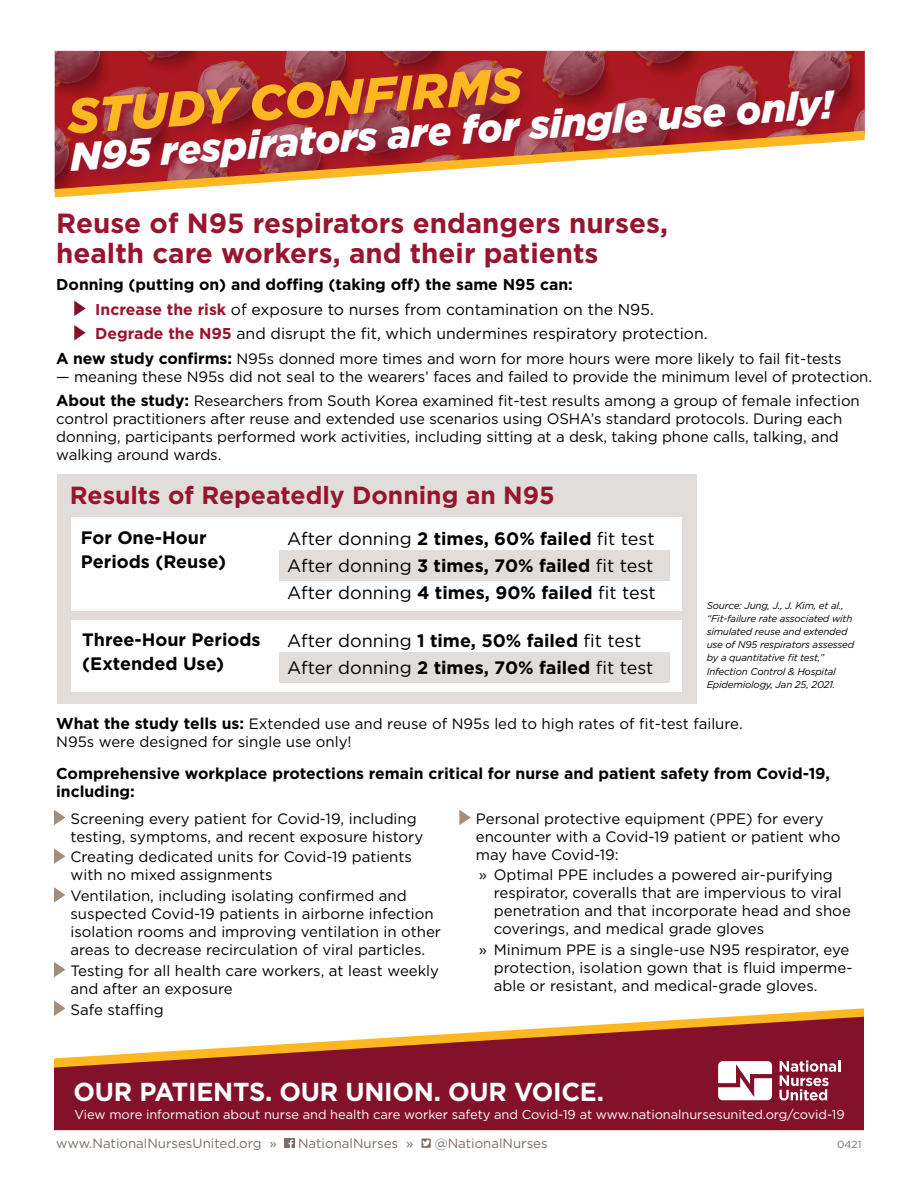
<style>
.page{position:relative;width:918px;height:1188px;background:#fff}
.page>*{position:absolute;margin:0;border:0;box-sizing:border-box;transform-origin:0 0}
.Body_Copy{font:italic 900 49.05px "Gotham";color:#fdb721}
.Body_Copy-2{font:italic 900 39.45px "Gotham";color:#fff}
.Body_Copy-3{font:700 27.75px/29.2px "Gotham";color:#97152e}
.TEXT01_12_15{font:700 25.95px "Gotham";letter-spacing:-.01em;color:#fff}
.Body_Copy-4{font:700 24.75px "Gotham";color:#97152e}
.Body_Copy-5{font:18px "Gotham";color:#000}
.Body_Copy-6{font:700 18px/24px "Gotham";color:#000}
.Body_Copy-7{font:700 15.75px/18px "Gotham";color:#000}
.Body_Copy-8{font:15.75px "Gotham";color:#000}
.Body_Copy-9{font:15px/18px "Gotham";color:#000}
.t1{font:13.35px "Gotham";color:#7b6d65}
.Body_Copy-10{font:12.9px "Gotham";letter-spacing:-.005em;color:#fff}
.t2{font:10.35px "Gotham";color:#7b6d65}
.Body_Copy-11{font:italic 9.9px/13.2px "Gotham";letter-spacing:-.02em;color:#000}
.s1{font-weight:700;color:#97152e}
.s2{font-weight:700;font-size:15.75px}
.s3{font-weight:700}
</style>
<div class="page">
<div style="left:57px;top:475px;width:640px;height:229px;background:#e1dddb"></div>
<div style="left:71px;top:517px;width:610px;height:94px;background:#fff"></div>
<div style="left:279px;top:550px;width:391px;height:31px;background:#e1dddb"></div>
<div style="left:54px;top:1068px;width:810px;height:62px;background:#831129"></div>
<svg style="left:54px;top:1008px;width:810px;height:60px"></svg>
<svg style="left:285px;top:1139px;width:9px;height:9px"></svg>
<svg style="left:421px;top:1139px;width:10px;height:9px"></svg>
<svg style="left:779px;top:1061px;width:61px;height:39px"></svg>
<svg style="left:718px;top:1061px;width:54px;height:39px"></svg>
<svg style="left:74px;top:301px;width:12px;height:15px"></svg>
<svg style="left:74px;top:325px;width:12px;height:15px"></svg>
<img style="left:55px;top:51px;width:810px;height:80px">
<svg style="left:55px;top:131px;width:810px;height:66px"></svg>
<svg style="left:54px;top:810px;width:11px;height:15px"></svg>
<svg style="left:54px;top:848px;width:11px;height:16px"></svg>
<svg style="left:54px;top:887px;width:11px;height:16px"></svg>
<svg style="left:54px;top:962px;width:11px;height:15px"></svg>
<svg style="left:54px;top:1001px;width:11px;height:15px"></svg>
<svg style="left:65px;top:65px;width:782px;height:119px;background:#b14c4e"></svg>
<svg style="left:459px;top:810px;width:12px;height:15px"></svg>
<div style="left:71px;top:620px;width:610px;height:72px;background:#fff"></div>
<div style="left:279px;top:652px;width:391px;height:31px;background:#e1dddb"></div>
<p class="Body_Copy" style="left:65px;top:83px;width:457px;rotate:-4deg">STUDY CONFIRMS</p>
<p class="Body_Copy-2" style="left:68px;top:130px;width:766px;rotate:-4deg">N95 respirators are for single use only!</p>
<p class="Body_Copy-3" style="left:56px;top:209px;width:613px">Reuse of N95 respirators endangers nurses, health care workers, and their patients</p>
<p class="Body_Copy-7" style="left:56px;top:276px;width:518px">Donning (putting on) and doffing (taking off) the same N95 can:</p>
<p class="Body_Copy-8" style="left:95px;top:299px;width:560px"><span class="s1">Increase the risk</span> of exposure to nurses from contamination on the N95.</p>
<p class="Body_Copy-8" style="left:95px;top:323px;width:614px"><span class="s1">Degrade the N95</span> and disrupt the fit, which undermines respiratory protection.</p>
<p class="Body_Copy-9" style="left:56px;top:349px;width:787px"><span class="s2">A new study confirms:</span> N95s donned more times and worn for more hours were more likely to fail fit-tests</p>
<p class="Body_Copy-9" style="left:56px;top:367px;width:817px">— meaning these N95s did not seal to the wearers’ faces and failed to provide the minimum level of protection.</p>
<p class="Body_Copy-9" style="left:56px;top:392px;width:805px"><span class="s2">About the study:</span> Researchers from South Korea examined fit-test results among a group of female infection control practitioners after reuse and extended use scenarios using OSHA’s standard protocols. During each donning, participants performed work activities, including sitting at a desk, taking phone calls, talking, and walking around wards.</p>
<p class="Body_Copy-4" style="left:70px;top:478px;width:486px">Results of Repeatedly Donning an N95</p>
<p class="Body_Copy-6" style="left:81px;top:525px;width:127px">For One-Hour</p>
<p class="Body_Copy-6" style="left:81px;top:549px;width:147px">Periods (Reuse)</p>
<p class="Body_Copy-5" style="left:287px;top:527px;width:369px">After donning <span class="s3">2 times, 60% failed</span> fit test</p>
<p class="Body_Copy-5" style="left:287px;top:554px;width:368px">After donning <span class="s3">3 times, 70% failed</span> fit test</p>
<p class="Body_Copy-5" style="left:287px;top:581px;width:370px">After donning <span class="s3">4 times, 90% failed</span> fit test</p>
<p class="Body_Copy-6" style="left:82px;top:628px;width:180px">Three-Hour Periods (Extended Use)</p>
<p class="Body_Copy-5" style="left:287px;top:629px;width:355px">After donning <span class="s3">1 time, 50% failed</span> fit test</p>
<p class="Body_Copy-5" style="left:287px;top:656px;width:368px">After donning <span class="s3">2 times, 70% failed</span> fit test</p>
<p class="Body_Copy-11" style="left:707px;top:599px;width:149px">Source: Jung, J., J. Kim, et al., “Fit-failure rate associated with simulated reuse and extended use of N95 respirators assessed by a quantitative fit test,”<br>Infection Control &amp; Hospital<br>Epidemiology, Jan 25, 2021.</p>
<p class="Body_Copy-9" style="left:56px;top:715px;width:688px"><span class="s2">What the study tells us:</span> Extended use and reuse of N95s led to high rates of fit-test failure.<br>N95s were designed for single use only!</p>
<p class="Body_Copy-7" style="left:56px;top:764px;width:775px">Comprehensive workplace protections remain critical for nurse and patient safety from Covid-19, including:</p>
<p class="Body_Copy-9" style="left:70px;top:809px;width:354px">Screening every patient for Covid-19, including testing, symptoms, and recent exposure history</p>
<p class="Body_Copy-9" style="left:70px;top:848px;width:343px">Creating dedicated units for Covid-19 patients with no mixed assignments</p>
<p class="Body_Copy-9" style="left:70px;top:887px;width:372px">Ventilation, including isolating confirmed and suspected Covid-19 patients in airborne infection isolation rooms and improving ventilation in other areas to decrease recirculation of viral particles.</p>
<p class="Body_Copy-9" style="left:70px;top:961px;width:370px">Testing for all health care workers, at least weekly and after an exposure</p>
<p class="Body_Copy-9" style="left:71px;top:1000px;width:95px">Safe staffing</p>
<p class="Body_Copy-9" style="left:476px;top:809px;width:366px">Personal protective equipment (PPE) for every encounter with a Covid-19 patient or patient who may have Covid-19:</p>
<p class="Body_Copy-9" style="left:494px;top:866px;width:359px;text-indent:-15px">» Optimal PPE includes a powered air-purifying respirator, coveralls that are impervious to viral penetration and that incorporate head and shoe coverings, and medical grade gloves</p>
<p class="Body_Copy-9" style="left:494px;top:941px;width:360px;text-indent:-15px">» Minimum PPE is a single-use N95 respirator, eye protection, isolation gown that is fluid imperme&shy;able or resistant, and medical-grade gloves.</p>
<p class="TEXT01_12_15" style="left:74px;top:1074px;width:532px">OUR PATIENTS. OUR UNION. OUR VOICE.</p>
<p class="Body_Copy-10" style="left:75px;top:1106px;width:772px">View more information about nurse and health care worker safety and Covid-19 at www.nationalnursesunited.org/covid-19</p>
<p class="t1" style="left:56px;top:1135px;width:222px">www.NationalNursesUnited.org »</p>
<p class="t1" style="left:298px;top:1135px;width:117px">NationalNurses »</p>
<p class="t1" style="left:435px;top:1135px;width:115px">@NationalNurses</p>
<p class="t2" style="left:837px;top:1138px;width:26px">0421</p>
</div>
